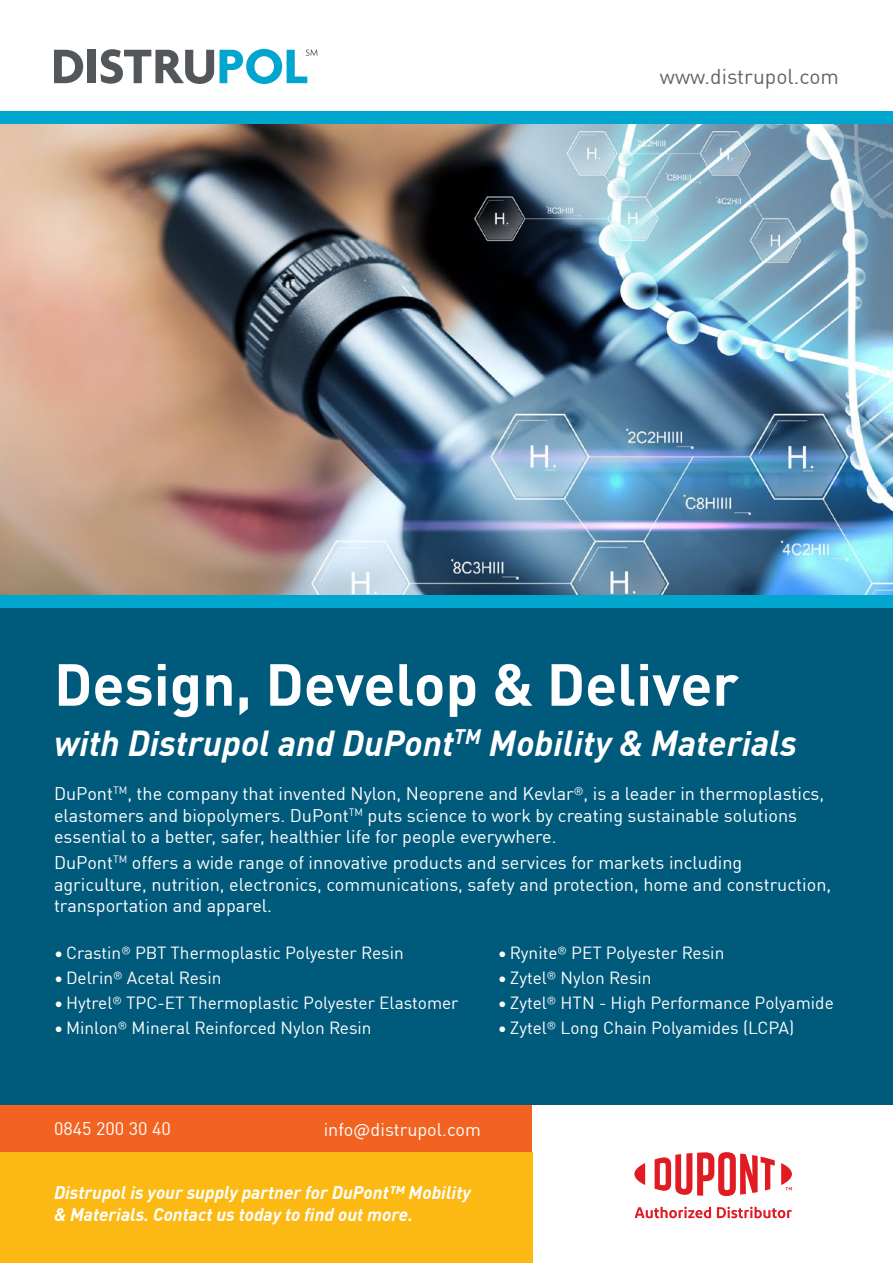
<style>
.page{position:relative;width:893px;height:1263px;background:#fff}
.page>*{position:absolute;margin:0;border:0;box-sizing:border-box;transform-origin:0 0}
.t1{font:700 58.35px "DIN Pro";color:#fff}
.t2{font:italic 700 35.4px "DIN Pro";color:#fff}
.t3{font:21px "DIN Pro";color:#636466}
.t4{font:18px/21.6px "DIN Pro";color:#fff}
.t5{font:italic 700 18px/21.6px "DIN Pro";color:#fff}
.t6{font:17.25px "DIN Pro";color:#fff}
</style>
<div class="page">
<img style="left:0;top:124px;width:893px;height:471px">
<div style="left:0;top:606px;width:893px;height:500px;background:#005a7c"></div>
<div style="left:0;top:595px;width:893px;height:13px;background:#00a6ce"></div>
<div style="left:0;top:111px;width:893px;height:13px;background:#00a6ce"></div>
<div style="left:0;top:1106px;width:532px;height:46px;background:#f26322"></div>
<div style="left:0;top:1152px;width:532px;height:111px;background:#fdb913"></div>
<svg style="left:54px;top:50px;width:29px;height:33px"></svg>
<div style="left:87px;top:50px;width:8px;height:33px;background:#53575a"></div>
<svg style="left:100px;top:49px;width:114px;height:35px"></svg>
<svg style="left:220px;top:49px;width:97px;height:35px"></svg>
<svg style="left:717px;top:1207px;width:75px;height:11px"></svg>
<svg style="left:635px;top:1207px;width:76px;height:11px"></svg>
<svg style="left:781px;top:1163px;width:11px;height:27px"></svg>
<svg style="left:655px;top:1152px;width:120px;height:44px"></svg>
<svg style="left:634px;top:1163px;width:11px;height:22px"></svg>
<p class="t3" style="left:660px;top:60px;width:181px">www.distrupol.com</p>
<h1 class="t1" style="left:54px;top:639px;width:686px">Design, Develop &amp; Deliver</h1>
<h2 class="t2" style="left:54px;top:715px;width:744px">with Distrupol and DuPont<sup>TM</sup> Mobility &amp; Materials</h2>
<p class="t4" style="left:54px;top:782px;width:772px">DuPont<sup>TM</sup>, the company that invented Nylon, Neoprene and Kevlar®, is a leader in thermoplastics, elastomers and biopolymers. DuPont<sup>TM</sup> puts science to work by creating sustainable solutions essential to a better, safer, healthier life for people everywhere.</p>
<p class="t4" style="left:54px;top:851px;width:779px">DuPont<sup>TM</sup> offers a wide range of innovative products and services for markets including agriculture, nutrition, electronics, communications, safety and protection, home and construction, transportation and apparel.</p>
<p class="t6" style="left:54px;top:940px;width:351px">• Crastin® PBT Thermoplastic Polyester Resin</p>
<p class="t6" style="left:54px;top:965px;width:169px">• Delrin® Acetal Resin</p>
<p class="t6" style="left:54px;top:990px;width:406px">• Hytrel® TPC-ET Thermoplastic Polyester Elastomer</p>
<p class="t6" style="left:54px;top:1015px;width:319px">• Minlon® Mineral Reinforced Nylon Resin</p>
<p class="t6" style="left:498px;top:940px;width:228px">• Rynite® PET Polyester Resin</p>
<p class="t6" style="left:498px;top:965px;width:155px">• Zytel® Nylon Resin</p>
<p class="t6" style="left:498px;top:990px;width:337px">• Zytel® HTN - High Performance Polyamide</p>
<p class="t6" style="left:498px;top:1015px;width:298px">• Zytel® Long Chain Polyamides (LCPA)</p>
<p class="t4" style="left:54px;top:1117px;width:118px">0845 200 30 40</p>
<p class="t4" style="left:324px;top:1118px;width:159px">info@distrupol.com</p>
<p class="t5" style="left:54px;top:1181px;width:418px">Distrupol is your supply partner for DuPont™ Mobility &amp; Materials. Contact us today to find out more.</p>
</div>
